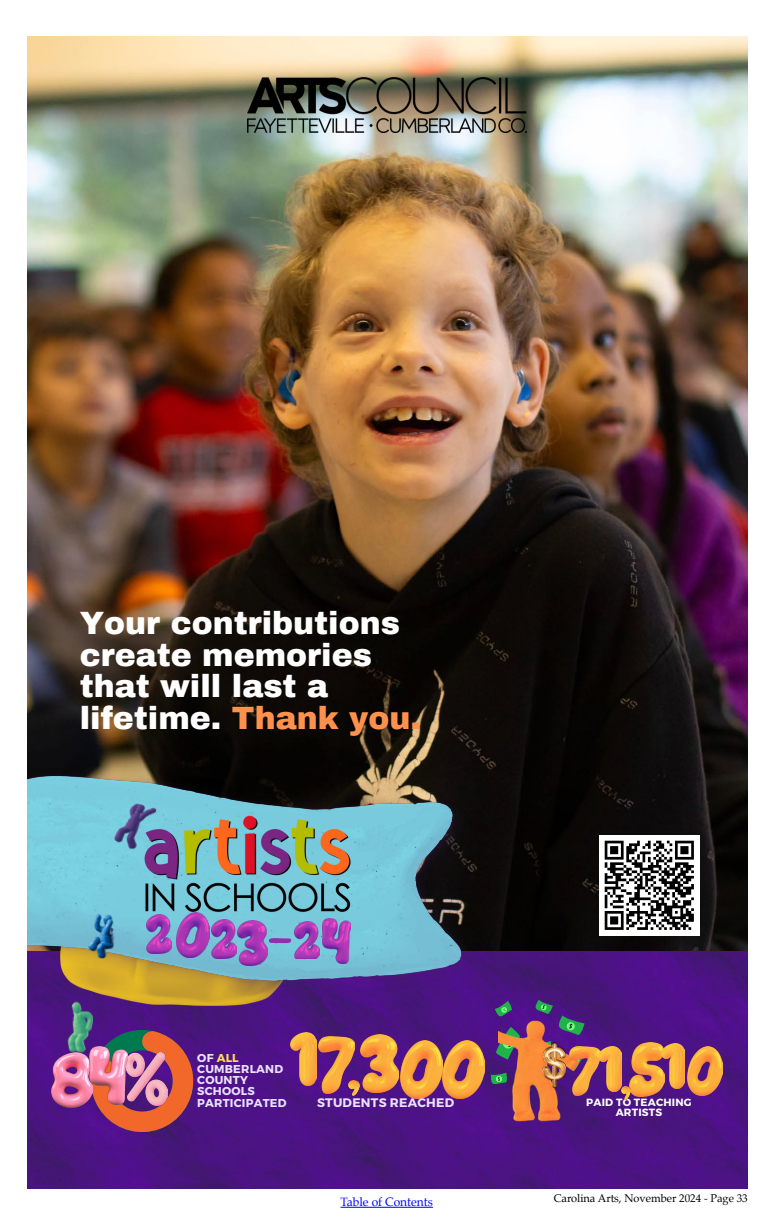
<style>
.page{position:relative;width:774px;height:1224px;background:#fff}
.page>*{position:absolute;margin:0;border:0;box-sizing:border-box;transform-origin:0 0}
.t1{font:900 31.5px/31.5px "Archivo";color:#fff}
.t2{font:700 12.3px "Montserrat";letter-spacing:.02em;color:#e9e1ff}
.t3{font:12px "Palatino";color:#00f}
.t4{font:700 11.4px/11.3px "Montserrat";letter-spacing:.02em;color:#e9e1ff}
.t5{font:11px "Palatino";color:#000}
.t6{font:700 10.5px/10.2px "Montserrat";letter-spacing:.02em;color:#fff;text-align:center}
.s1{color:#ff914d}
.s2{color:#ffde59}
</style>
<div class="page">
<hr style="left:341px;top:1207px;width:92px;height:1px;background:#00f">
<img style="left:27px;top:36px;width:720px;height:915px">
<img style="left:27px;top:951px;width:720px;height:237px">
<img style="left:61px;top:999px;width:237px;height:6px">
<img style="left:27px;top:766px;width:450px;height:233px">
<img style="left:121px;top:791px;width:247px;height:154px">
<img style="left:108px;top:799px;width:49px;height:55px">
<img style="left:81px;top:911px;width:39px;height:52px">
<svg style="left:91px;top:1030px;width:102px;height:102px;background:#9d4a4e"></svg>
<img style="left:349px;top:1080px;width:11px;height:15px">
<img style="left:52px;top:1053px;width:40px;height:54px">
<img style="left:127px;top:1053px;width:41px;height:52px">
<img style="left:90px;top:1046px;width:37px;height:59px">
<img style="left:498px;top:992px;width:143px;height:143px">
<img style="left:360px;top:1035px;width:38px;height:57px">
<img style="left:319px;top:1036px;width:36px;height:58px">
<img style="left:63px;top:999px;width:32px;height:56px">
<img style="left:401px;top:1041px;width:83px;height:57px">
<img style="left:290px;top:1033px;width:26px;height:53px">
<img style="left:570px;top:1046px;width:31px;height:50px">
<img style="left:599px;top:1047px;width:22px;height:45px">
<img style="left:687px;top:1047px;width:36px;height:48px">
<img style="left:630px;top:1043px;width:34px;height:53px">
<img style="left:661px;top:1044px;width:23px;height:45px">
<svg style="left:621px;top:1086px;width:10px;height:13px"></svg>
<svg style="left:491px;top:1000px;width:95px;height:88px;background:#7e5066"></svg>
<img style="left:543px;top:1043px;width:23px;height:45px">
<img style="left:147px;top:915px;width:24px;height:39px">
<img style="left:212px;top:920px;width:24px;height:39px">
<img style="left:322px;top:918px;width:29px;height:45px">
<img style="left:237px;top:920px;width:30px;height:45px">
<img style="left:176px;top:913px;width:33px;height:45px">
<img style="left:294px;top:921px;width:25px;height:38px">
<svg style="left:269px;top:937px;width:22px;height:6px"></svg>
<div style="left:599px;top:835px;width:100px;height:100px;background:#fff"></div>
<svg style="left:604px;top:840px;width:90px;height:90px"></svg>
<img style="left:248px;top:78px;width:279px;height:55px">
<p class="t1" style="left:80px;top:608px;width:343px">Your contributions create memories that will last a lifetime. <span class="s1">Thank you.</span></p>
<p class="t4" style="left:197px;top:1052px;width:91px">OF <span class="s2">ALL<br></span>CUMBERLAND<br>COUNTY<br>SCHOOLS<br>PARTICIPATED</p>
<p class="t2" style="left:317px;top:1095px;width:139px">STUDENTS REACHED</p>
<p class="t6" style="left:586px;top:1097px;width:107px">PAID TO TEACHING<br>ARTISTS</p>
<p class="t3" style="left:341px;top:1192px;width:94px">Table of Contents</p>
<p class="t5" style="left:554px;top:1189px;width:195px">Carolina Arts, November 2024 - Page 33</p>
</div>
